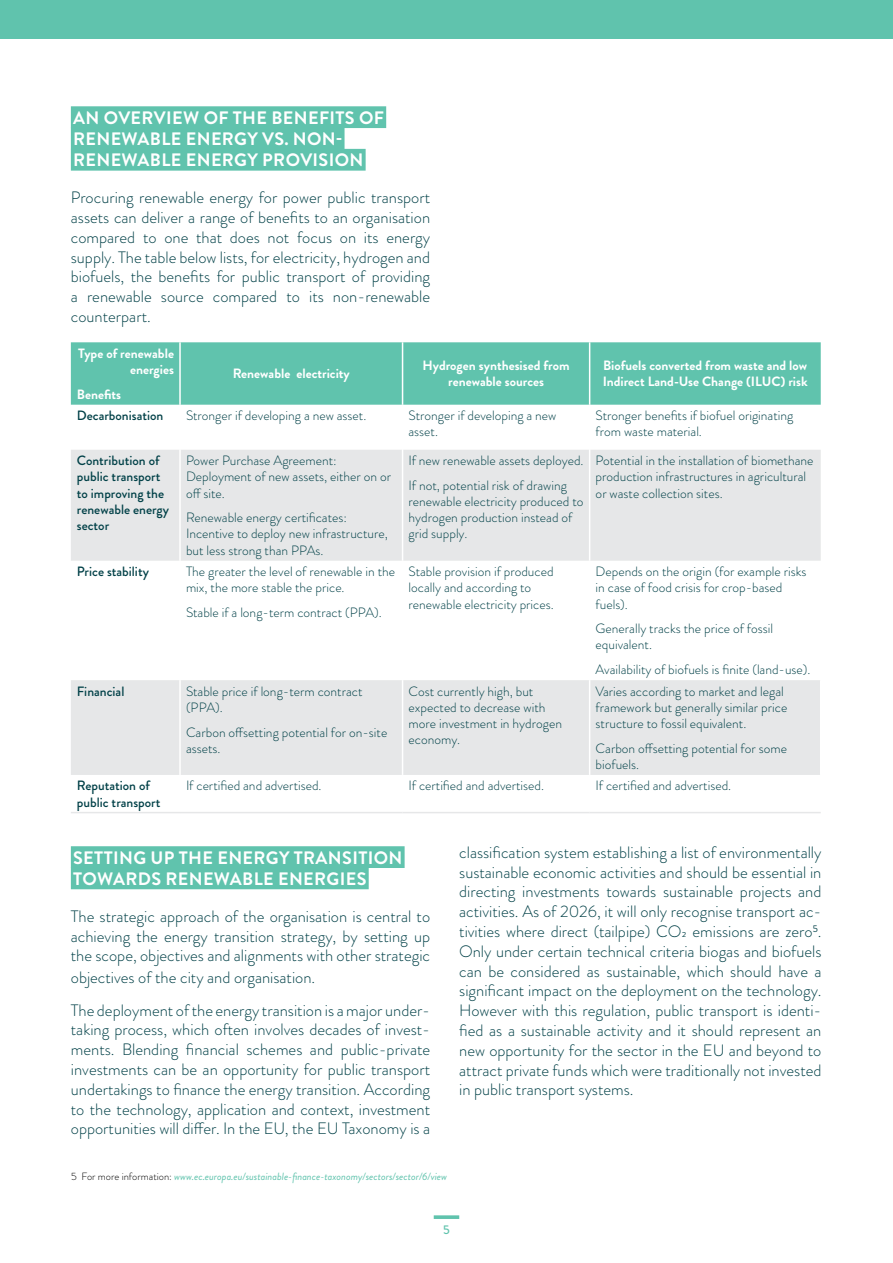
<style>
.page{position:relative;width:893px;height:1263px;background:#fff}
.page>*{position:absolute;margin:0;border:0;box-sizing:border-box;transform-origin:0 0}
._2_CLASSIC_TITLE{font:700 18px "Brandon Grotesque";letter-spacing:.02em;color:#fff}
._3_BODY_TEXT{font:300 16.5px/19.8px "Brandon Grotesque";color:#004047;text-align:justify}
._3_BODY_TEXT-2{font:300 13.5px/16.2px "Brandon Grotesque";color:#004047}
._3_BODY_TEXT-3{font:700 13.5px/16.2px "Brandon Grotesque";color:#fff;text-align:right}
._3_BODY_TEXT-4{font:500 13.5px/16.2px "Brandon Grotesque";color:#004047}
.t1{font:500 12.6px "Brandon Grotesque";color:#60c3ad}
._7_FOOTNOTE{font:italic 10.5px "Brandon Grotesque";color:#60c3ad}
.s1{font-weight:300;font-style:normal;color:#000}
</style>
<div class="page">
<div style="left:0;top:0;width:893px;height:39px;background:#60c3ad"></div>
<svg style="left:434px;top:1215px;width:25px;height:4px"></svg>
<div style="left:71px;top:342px;width:750px;height:63px;background:#60c3ad"></div>
<svg style="left:71px;top:450px;width:750px;height:325px;fill:#e6e7e8"></svg>
<hr style="left:179px;top:342px;width:2px;height:63px;background:#fff">
<hr style="left:402px;top:342px;width:1px;height:63px;background:#fff">
<hr style="left:589px;top:342px;width:1px;height:63px;background:#fff">
<hr style="left:179px;top:450px;width:2px;height:111px;background:#fff">
<hr style="left:402px;top:450px;width:1px;height:111px;background:#fff">
<hr style="left:589px;top:450px;width:1px;height:111px;background:#fff">
<hr style="left:179px;top:561px;width:2px;height:119px;background:#fff">
<hr style="left:402px;top:561px;width:1px;height:119px;background:#fff">
<hr style="left:589px;top:561px;width:1px;height:119px;background:#fff">
<hr style="left:179px;top:680px;width:2px;height:95px;background:#fff">
<hr style="left:402px;top:680px;width:1px;height:95px;background:#fff">
<hr style="left:589px;top:680px;width:1px;height:95px;background:#fff">
<hr style="left:820px;top:680px;width:1px;height:95px;background:#fff">
<hr style="left:71px;top:812px;width:109px;height:1px;background:#e6e7e8">
<hr style="left:180px;top:812px;width:223px;height:1px;background:#e6e7e8">
<hr style="left:403px;top:812px;width:187px;height:1px;background:#e6e7e8">
<hr style="left:590px;top:812px;width:231px;height:1px;background:#e6e7e8">
<div style="left:71px;top:846px;width:334px;height:22px;background:#60c3ad"></div>
<div style="left:71px;top:867px;width:298px;height:22px;background:#60c3ad"></div>
<div style="left:71px;top:106px;width:315px;height:22px;background:#60c3ad"></div>
<div style="left:71px;top:128px;width:274px;height:21px;background:#60c3ad"></div>
<div style="left:71px;top:149px;width:295px;height:22px;background:#60c3ad"></div>
<p class="_2_CLASSIC_TITLE" style="left:73px;top:105px;width:312px">AN OVERVIEW OF THE BENEFITS OF</p>
<p class="_2_CLASSIC_TITLE" style="left:73px;top:126px;width:271px">RENEWABLE ENERGY VS. NON-</p>
<p class="_2_CLASSIC_TITLE" style="left:73px;top:148px;width:292px">RENEWABLE ENERGY PROVISION</p>
<p class="_3_BODY_TEXT" style="left:71px;top:188px;width:361px">Procuring renewable energy for power public transport assets can deliver a range of benefits to an organisation compared to one that does not focus on its energy supply. The table below lists, for electricity, hydrogen and biofuels, the benefits for public transport of providing a renewable source compared to its non-renewable counterpart.</p>
<p class="_3_BODY_TEXT-3" style="left:78px;top:345px;width:97px">Type of renewable energies</p>
<p class="_3_BODY_TEXT-3" style="left:77px;top:386px;width:46px">Benefits</p>
<p class="_3_BODY_TEXT-3" style="left:233px;top:366px;width:119px">Renewable electricity</p>
<p class="_3_BODY_TEXT-3" style="left:423px;top:358px;width:148px;text-align:center">Hydrogen synthesised from renewable sources</p>
<p class="_3_BODY_TEXT-3" style="left:603px;top:358px;width:206px;text-align:left">Biofuels converted from waste and low<br>Indirect Land-Use Change (ILUC) risk</p>
<p class="_3_BODY_TEXT-4" style="left:77px;top:408px;width:88px">Decarbonisation</p>
<p class="_3_BODY_TEXT-2" style="left:186px;top:407px;width:182px">Stronger if developing a new asset.</p>
<p class="_3_BODY_TEXT-2" style="left:409px;top:407px;width:149px">Stronger if developing a new asset.</p>
<p class="_3_BODY_TEXT-2" style="left:596px;top:407px;width:199px">Stronger benefits if biofuel originating from waste material.</p>
<p class="_3_BODY_TEXT-4" style="left:77px;top:453px;width:94px">Contribution of public transport to improving the renewable energy sector</p>
<p class="_3_BODY_TEXT-2" style="left:186px;top:452px;width:207px">Power Purchase Agreement:<br>Deployment of new assets, either on or off site.</p>
<p class="_3_BODY_TEXT-2" style="left:409px;top:452px;width:177px">If new renewable assets deployed.</p>
<p class="_3_BODY_TEXT-2" style="left:409px;top:477px;width:176px">If not, potential risk of drawing renewable electricity produced to hydrogen production instead of grid supply.</p>
<p class="_3_BODY_TEXT-2" style="left:596px;top:452px;width:219px">Potential in the installation of biomethane production infrastructures in agricultural or waste collection sites.</p>
<p class="_3_BODY_TEXT-2" style="left:186px;top:510px;width:203px">Renewable energy certificates:<br>Incentive to deploy new infrastructure, but less strong than PPAs.</p>
<p class="_3_BODY_TEXT-4" style="left:77px;top:564px;width:74px">Price stability</p>
<p class="_3_BODY_TEXT-2" style="left:186px;top:563px;width:211px">The greater the level of renewable in the mix, the more stable the price.</p>
<p class="_3_BODY_TEXT-2" style="left:186px;top:604px;width:197px">Stable if a long-term contract (PPA).</p>
<p class="_3_BODY_TEXT-4" style="left:77px;top:683px;width:49px">Financial</p>
<p class="_3_BODY_TEXT-2" style="left:186px;top:683px;width:178px">Stable price if long-term contract (PPA).</p>
<p class="_3_BODY_TEXT-2" style="left:186px;top:724px;width:203px">Carbon offsetting potential for on-site assets.</p>
<p class="_3_BODY_TEXT-2" style="left:409px;top:563px;width:147px">Stable provision if produced locally and according to renewable electricity prices.</p>
<p class="_3_BODY_TEXT-2" style="left:596px;top:563px;width:212px">Depends on the origin (for example risks in case of food crisis for crop-based fuels).</p>
<p class="_3_BODY_TEXT-2" style="left:596px;top:620px;width:179px">Generally tracks the price of fossil equivalent.</p>
<p class="_3_BODY_TEXT-2" style="left:596px;top:661px;width:216px">Availability of biofuels is finite (land-use).</p>
<p class="_3_BODY_TEXT-2" style="left:409px;top:683px;width:155px">Cost currently high, but expected to decrease with more investment in hydrogen economy.</p>
<p class="_3_BODY_TEXT-2" style="left:596px;top:683px;width:193px">Varies according to market and legal framework but generally similar price structure to fossil equivalent.</p>
<p class="_3_BODY_TEXT-2" style="left:596px;top:740px;width:193px">Carbon offsetting potential for some biofuels.</p>
<p class="_3_BODY_TEXT-4" style="left:77px;top:778px;width:85px">Reputation of public transport</p>
<p class="_3_BODY_TEXT-2" style="left:186px;top:778px;width:137px">If certified and advertised.</p>
<p class="_3_BODY_TEXT-2" style="left:409px;top:778px;width:137px">If certified and advertised.</p>
<p class="_3_BODY_TEXT-2" style="left:596px;top:778px;width:137px">If certified and advertised.</p>
<p class="_2_CLASSIC_TITLE" style="left:73px;top:845px;width:331px">SETTING UP THE ENERGY TRANSITION</p>
<p class="_2_CLASSIC_TITLE" style="left:73px;top:866px;width:295px">TOWARDS RENEWABLE ENERGIES</p>
<p class="_3_BODY_TEXT" style="left:71px;top:906px;width:361px">The strategic approach of the organisation is central to achieving the energy transition strategy, by setting up the scope, objectives and alignments with other strategic</p>
<p class="_3_BODY_TEXT" style="left:71px;top:967px;width:246px">objectives of the city and organisation.</p>
<p class="_3_BODY_TEXT" style="left:71px;top:1000px;width:361px">The deployment of the energy transition is a major under&shy;taking process, which often involves decades of invest&shy;ments. Blending financial schemes and public-private investments can be an opportunity for public transport undertakings to finance the energy transition. According to the technology, application and context, investment opportunities will differ. In the EU, the EU Taxonomy is a</p>
<p class="_3_BODY_TEXT" style="left:459px;top:842px;width:364px">classification system establishing a list of environmentally sustainable economic activities and should be essential in directing investments towards sustainable projects and activities. As of 2026, it will only recognise transport ac&shy;tivities where direct (tailpipe) CO2 emissions are zero<sup>5</sup>.<br>Only under certain technical criteria biogas and biofuels can be considered as sustainable, which should have a significant impact on the deployment on the technology.<br>However with this regulation, public transport is identi&shy;fied as a sustainable activity and it should represent an new opportunity for the sector in the EU and beyond to attract private funds which were traditionally not invested in public transport systems.</p>
<p class="_7_FOOTNOTE" style="left:71px;top:1169px;width:377px"><span class="s1">5 For more information:</span> www.ec.europa.eu/sustainable-finance-taxonomy/sectors/sector/6/view</p>
<p class="t1" style="left:443px;top:1221px;width:8px">5</p>
</div>
